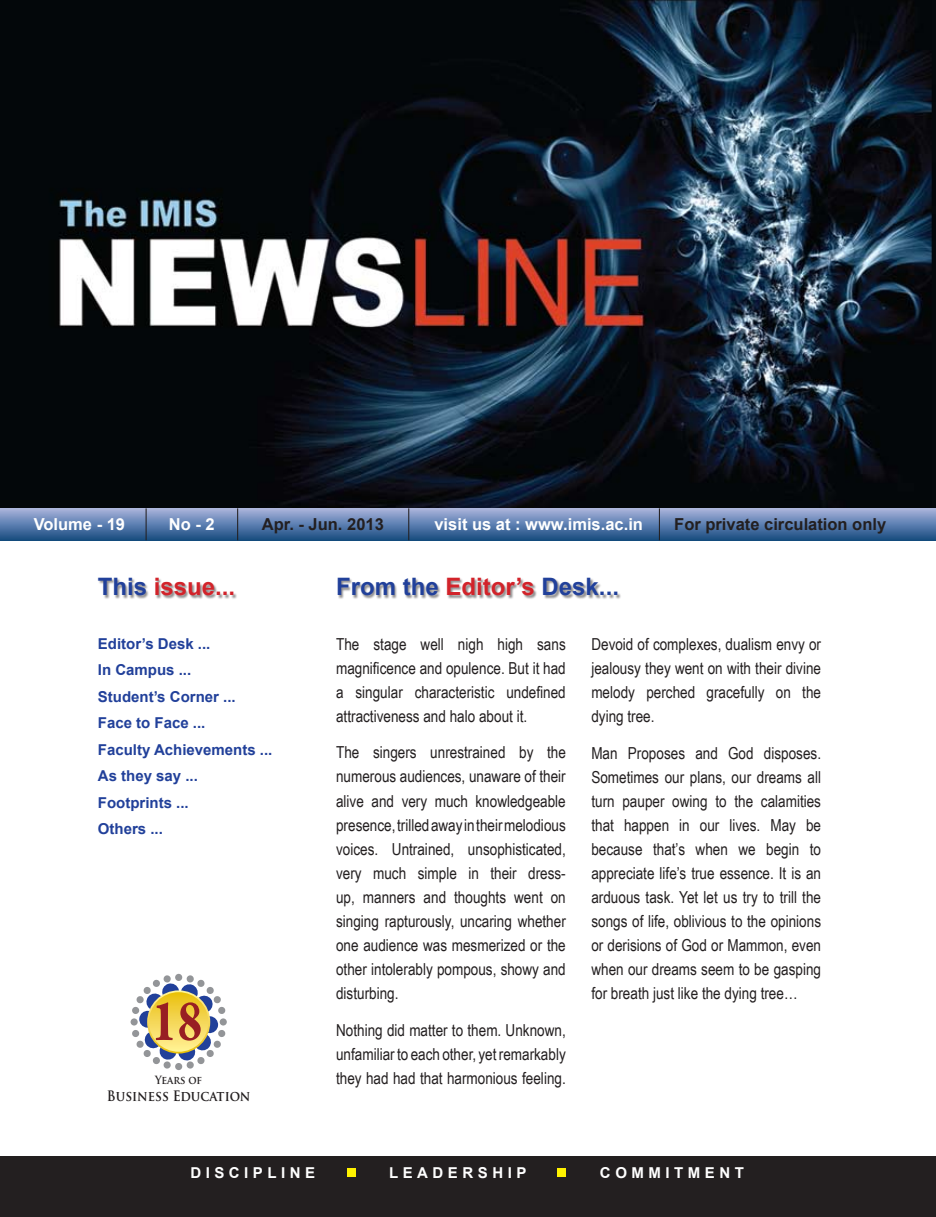
<style>
.page{position:relative;width:936px;height:1217px;background:#fff}
.page>*{position:absolute;margin:0;border:0;box-sizing:border-box;transform-origin:0 0}
.t1{font:700 63px "Arno Pro";color:#981f23;scale:.81 1}
.t2{font:700 24px "Arial";color:#21409a}
.t3{font:700 24px "Arial";color:#d2232a}
.t4{font:16.5px/24px "Arial Narrow";color:#231f20;text-align:justify}
.t5{font:700 16.5px "Arial";color:#231f20}
.t6{font:700 16.5px "Arial";color:#fff}
.t7{font:700 15px/26.5px "Arial";color:#21409a}
.t8{font:700 15px "Arial";letter-spacing:.3em;color:#fff}
.t9{font:700 14.1px "Trajan Pro";color:#231f20;scale:.9 1}
.t10{font:700 11.1px "Trajan Pro";letter-spacing:-.015em;color:#231f20;scale:.9 1}
.s1{color:#21409a}
.s2{color:#d2232a}
</style>
<div class="page">
<img style="left:0;top:0;width:935px;height:508px">
<div style="left:0;top:1155px;width:935px;height:61px;background:#231f20"></div>
<div style="left:0;top:508px;width:935px;height:32px;background:linear-gradient(to bottom,#a9b4df,#1c5185)"></div>
<hr style="left:145px;top:508px;width:2px;height:32px;background:#231f20">
<hr style="left:237px;top:508px;width:1px;height:32px;background:#231f20">
<hr style="left:408px;top:508px;width:1px;height:32px;background:#231f20">
<hr style="left:658px;top:508px;width:2px;height:32px;background:#231f20">
<div style="left:98px;top:578px;width:257px;height:43px;background:#231f20;opacity:.5"></div>
<div style="left:338px;top:578px;width:356px;height:43px;background:#231f20;opacity:.5"></div>
<div style="left:347px;top:1168px;width:8px;height:8px;background:#fff200"></div>
<div style="left:557px;top:1168px;width:8px;height:8px;background:#fff200"></div>
<svg style="left:201px;top:1015px;width:17px;height:18px"></svg>
<div style="left:139px;top:1010px;width:17px;height:17px;background:#21409a;border-radius:50%"></div>
<div style="left:130px;top:1018px;width:8px;height:7px;background:#939598;border-radius:50%"></div>
<div style="left:220px;top:1018px;width:7px;height:7px;background:#939598;border-radius:50%"></div>
<div style="left:175px;top:1062px;width:7px;height:7px;background:#939598;border-radius:50%"></div>
<div style="left:175px;top:973px;width:7px;height:7px;background:#f7f7f8;border-radius:50%"></div>
<svg style="left:132px;top:1029px;width:94px;height:39px"></svg>
<svg style="left:132px;top:974px;width:94px;height:40px"></svg>
<svg style="left:147px;top:990px;width:63px;height:63px"></svg>
<svg style="left:149px;top:991px;width:59px;height:60px;background:#f5d855"></svg>
<p class="t6" style="left:34px;top:513px;width:93px">Volume - 19</p>
<p class="t6" style="left:169px;top:513px;width:47px">No - 2</p>
<p class="t5" style="left:262px;top:513px;width:123px">Apr. - Jun. 2013</p>
<p class="t6" style="left:434px;top:513px;width:210px">visit us at : www.imis.ac.in</p>
<p class="t5" style="left:674px;top:513px;width:213px">For private circulation only</p>
<h2 class="t3" style="left:98px;top:571px;width:139px"><span class="s1">This</span> issue...</h2>
<h2 class="t2" style="left:336px;top:571px;width:284px">From the <span class="s2">Editor’s</span> Desk...</h2>
<p class="t7" style="left:98px;top:630px;width:176px">Editor’s Desk ...<br>In Campus ...<br>Student’s Corner ...<br>Face to Face ...<br>Faculty Achievements ...<br>As they say ...<br>Footprints ...<br>Others ...</p>
<h1 class="t1" style="left:151px;top:984px;width:66px">18</h1>
<p class="t10" style="left:155px;top:1072px;width:54px">Years of</p>
<p class="t9" style="left:107px;top:1086px;width:161px">Business Education</p>
<p class="t4" style="left:336px;top:631px;width:231px">The stage well nigh high sans magnificence and opulence. But it had a singular characteristic undefined attractiveness and halo about it.</p>
<p class="t4" style="left:336px;top:740px;width:231px">The singers unrestrained by the numerous audiences, unaware of their alive and very much knowledgeable presence, trilled away in their melodious voices. Untrained, unsophisticated, very much simple in their dress&shy;up, manners and thoughts went on singing rapturously, uncaring whether one audience was mesmerized or the other intolerably pompous, showy and disturbing.</p>
<p class="t4" style="left:336px;top:1017px;width:231px">Nothing did matter to them. Unknown, unfamiliar to each other, yet remarkably they had had that harmonious feeling.</p>
<p class="t4" style="left:591px;top:631px;width:231px">Devoid of complexes, dualism envy or jealousy they went on with their divine melody perched gracefully on the dying tree.</p>
<p class="t4" style="left:591px;top:740px;width:231px">Man Proposes and God disposes.<br>Sometimes our plans, our dreams all turn pauper owing to the calamities that happen in our lives. May be because that’s when we begin to appreciate life’s true essence. It is an arduous task. Yet let us try to trill the songs of life, oblivious to the opinions or derisions of God or Mammon, even when our dreams seem to be gasping for breath just like the dying tree…</p>
<p class="t8" style="left:190px;top:1162px;width:126px">DISCIPLINE</p>
<p class="t8" style="left:389px;top:1162px;width:139px">LEADERSHIP</p>
<p class="t8" style="left:600px;top:1162px;width:145px">COMMITMENT</p>
</div>
